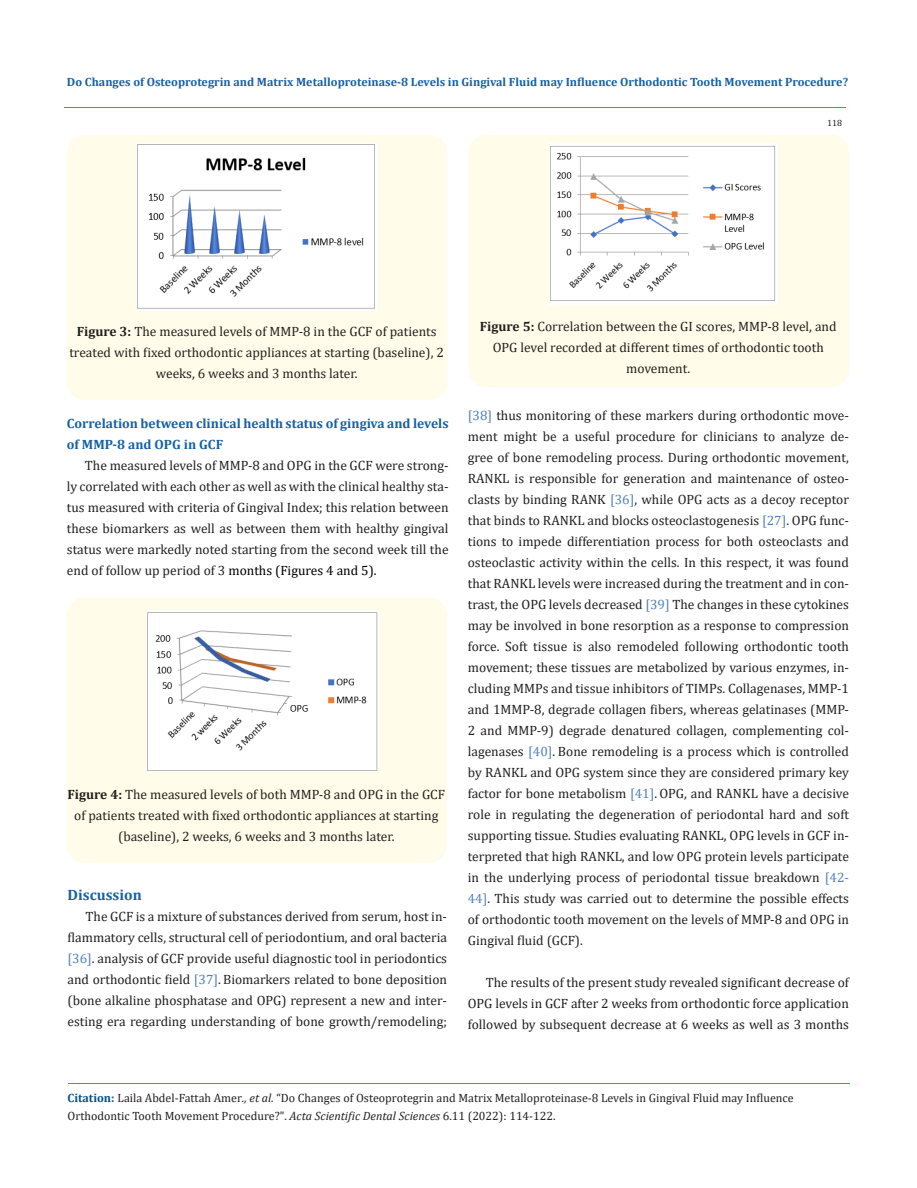
<style>
.page{position:relative;width:917px;height:1188px;background:#fff}
.page>*{position:absolute;margin:0;border:0;box-sizing:border-box;transform-origin:0 0}
.t1{font:700 15px "Cambria";color:#1560a6}
.t2{font:13.5px/21px "Cambria";color:#231f20;text-align:justify}
.t3{font:700 13.5px/21px "Cambria";color:#1560a6}
.t4{font:12px/18px "Cambria";color:#231f20}
.t5{font:700 12px "Cambria";color:#1560a6}
.t6{font:9px "Cambria";color:#231f20}
.s1{font-weight:700}
.s2{color:#000}
.s3{color:#4f81bd}
.s4{font-weight:700;color:#035089}
.s5{font-style:italic}
</style>
<div class="page">
<div style="left:67px;top:135px;width:380px;height:265px;background:#fffde9;border-radius:18px"></div>
<img style="left:137px;top:144px;width:241px;height:166px">
<div style="left:67px;top:598px;width:380px;height:265px;background:#fffde9;border-radius:18px"></div>
<img style="left:147px;top:611px;width:231px;height:160px">
<div style="left:468px;top:135px;width:381px;height:252px;background:#fffde9;border-radius:18px"></div>
<img style="left:549px;top:144px;width:228px;height:161px">
<hr style="left:64px;top:108px;width:781px;height:1px;background:#e05d1a">
<hr style="left:68px;top:1084px;width:781px;height:1px;background:#e05d1a">
<p class="t5" style="left:67px;top:73px;width:782px">Do Changes of Osteoprotegrin and Matrix Metalloproteinase-8 Levels in Gingival Fluid may Influence Orthodontic Tooth Movement Procedure?</p>
<p class="t6" style="left:827px;top:118px;width:16px">118</p>
<p class="t2" style="left:69px;top:321px;width:376px;text-align:center"><span class="s1">Figure 3:</span> The measured levels of MMP-8 in the GCF of patients treated with fixed orthodontic appliances at starting (baseline), 2 weeks, 6 weeks and 3 months later.</p>
<p class="t3" style="left:67px;top:412px;width:383px">Correlation between clinical health status of gingiva and levels of MMP-8 and OPG in GCF</p>
<p class="t2" style="left:67px;top:454px;width:383px;text-indent:18px">The measured levels of MMP-8 and OPG in the GCF were strong&shy;ly correlated with each other as well as with the clinical healthy sta&shy;tus measured with criteria of Gingival Index; this relation between these biomarkers as well as between them with healthy gingival status were markedly noted starting from the second week till the end of follow up period of 3 <span class="s2">months (Figures 4 and 5).</span></p>
<p class="t2" style="left:67px;top:784px;width:379px;text-align:center"><span class="s1">Figure 4:</span> The measured levels of both MMP-8 and OPG in the GCF of patients treated with fixed orthodontic appliances at starting (baseline), 2 weeks, 6 weeks and 3 months later.</p>
<p class="t1" style="left:68px;top:884px;width:76px">Discussion</p>
<p class="t2" style="left:68px;top:905px;width:381px;text-indent:18px">The GCF is a mixture of substances derived from serum, host in&shy;flammatory cells, structural cell of periodontium, and oral bacteria <span class="s3">[36]</span>. analysis of GCF provide useful diagnostic tool in periodontics and orthodontic field <span class="s3">[37]</span>. Biomarkers related to bone deposition (bone alkaline phosphatase and OPG) represent a new and inter&shy;esting era regarding understanding of bone growth/remodeling;</p>
<p class="t2" style="left:480px;top:316px;width:358px;text-align:center"><span class="s1">Figure 5:</span> Correlation between the GI scores, MMP-8 level, and<br>OPG level recorded at different times of orthodontic tooth movement.</p>
<p class="t2" style="left:468px;top:405px;width:383px"><span class="s3">[38]</span> thus monitoring of these markers during orthodontic move&shy;ment might be a useful procedure for clinicians to analyze de&shy;gree of bone remodeling process. During orthodontic movement, RANKL is responsible for generation and maintenance of osteo&shy;clasts by binding RANK <span class="s3">[36]</span>, while OPG acts as a decoy receptor that binds to RANKL and blocks osteoclastogenesis <span class="s3">[27]</span>. OPG func&shy;tions to impede differentiation process for both osteoclasts and osteoclastic activity within the cells. In this respect, it was found that RANKL levels were increased during the treatment and in con&shy;trast, the OPG levels decreased <span class="s3">[39]</span> The changes in these cytokines may be involved in bone resorption as a response to compression force. Soft tissue is also remodeled following orthodontic tooth movement; these tissues are metabolized by various enzymes, in&shy;cluding MMPs and tissue inhibitors of TIMPs. Collagenases, MMP-1 and 1MMP-8, degrade collagen fibers, whereas gelatinases (MMP-2 and MMP-9) degrade denatured collagen, complementing col&shy;lagenases <span class="s3">[40]</span>. Bone remodeling is a process which is controlled by RANKL and OPG system since they are considered primary key factor for bone metabolism <span class="s3">[41]</span>. OPG, and RANKL have a decisive role in regulating the degeneration of periodontal hard and soft supporting tissue. Studies evaluating RANKL, OPG levels in GCF in&shy;terpreted that high RANKL, and low OPG protein levels participate in the underlying process of periodontal tissue breakdown <span class="s3">[42- 44]</span>. This study was carried out to determine the possible effects of orthodontic tooth movement on the levels of MMP-8 and OPG in Gingival fluid (GCF).</p>
<p class="t2" style="left:468px;top:972px;width:383px;text-indent:18px">The results of the present study revealed significant decrease of OPG levels in GCF after 2 weeks from orthodontic force application followed by subsequent decrease at 6 weeks as well as 3 months</p>
<p class="t4" style="left:68px;top:1089px;width:727px"><span class="s4">Citation:</span> Laila Abdel-Fattah Amer<span class="s5">., et al.</span> “Do Changes of Osteoprotegrin and Matrix Metalloproteinase-8 Levels in Gingival Fluid may Influence<br>Orthodontic Tooth Movement Procedure?". <span class="s5">Acta Scientific Dental Sciences</span> 6.11 (2022): 114-122.</p>
</div>
